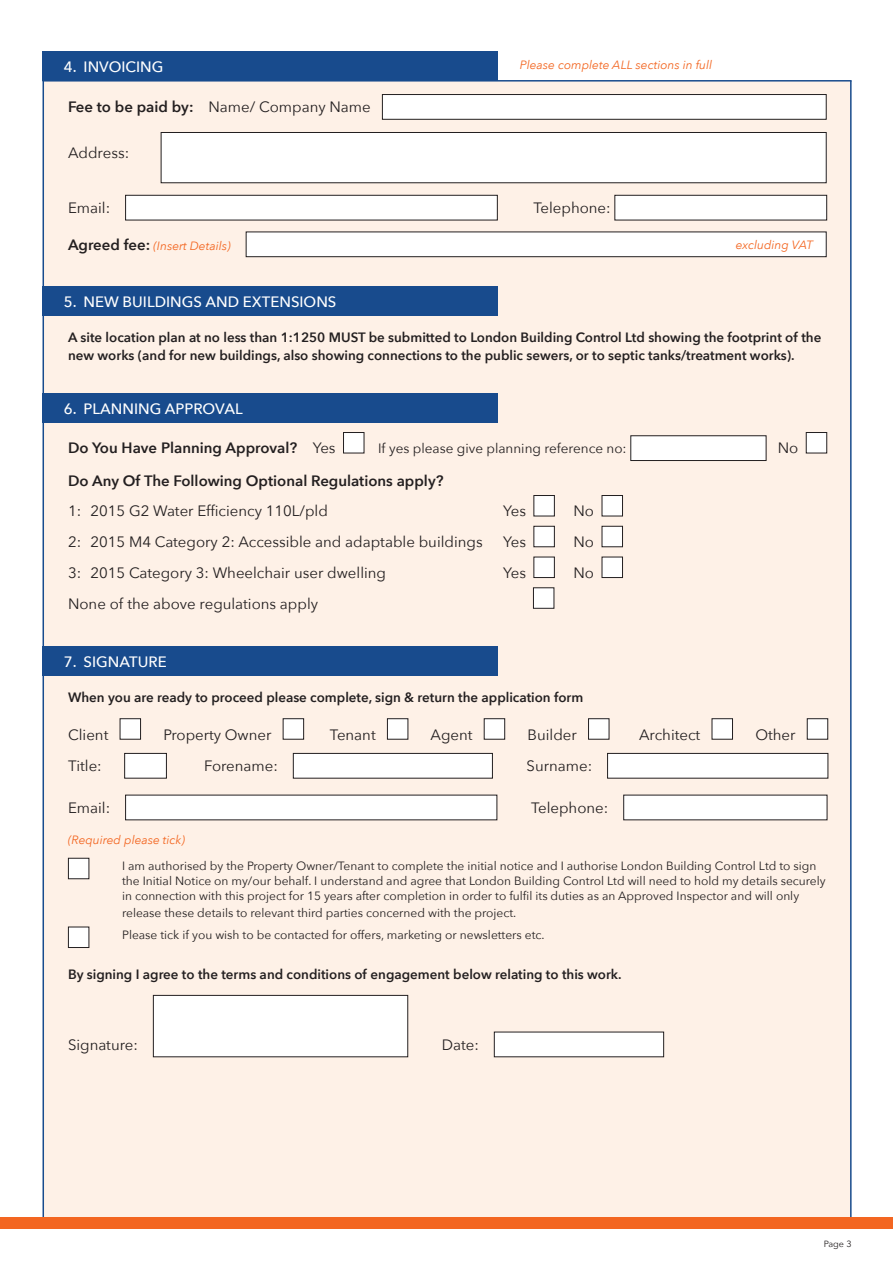
<style>
.page{position:relative;width:893px;height:1263px;background:#fff}
.page>*{position:absolute;margin:0;border:0;box-sizing:border-box;transform-origin:0 0}
.t1{font:15px "Avenir Next";color:#231f20}
.t2{font:600 15px "Avenir Next";color:#231f20}
.t3{font:500 15px "Avenir Next";color:#fff}
.t4{font:600 13.5px/18px "Avenir Next";color:#231f20}
.t5{font:13.5px "Avenir Next";color:#231f20}
.t6{font:12px/15px "Avenir Next";color:#231f20}
.t7{font:italic 12px "Avenir Next";color:#f36621}
.t8{font:9px "Avenir Next";color:#231f20}
.s1{font-weight:600}
.s2{font-weight:600;font-style:normal;font-size:15px;color:#231f20}
</style>
<div class="page">
<div style="left:44px;top:82px;width:806px;height:1143px;background:#fef1e7"></div>
<div style="left:343px;top:432px;width:21px;height:21px;background:#fff"></div>
<div style="left:343px;top:432px;width:21px;height:21px;border:1px solid #231f20"></div>
<div style="left:631px;top:436px;width:135px;height:24px;background:#fff"></div>
<div style="left:630px;top:435px;width:136px;height:26px;border:1px solid #231f20"></div>
<div style="left:806px;top:432px;width:21px;height:21px;background:#fff"></div>
<div style="left:806px;top:432px;width:21px;height:21px;border:1px solid #231f20"></div>
<div style="left:534px;top:495px;width:20px;height:21px;background:#fff"></div>
<div style="left:533px;top:495px;width:22px;height:21px;border:1px solid #231f20"></div>
<div style="left:602px;top:495px;width:20px;height:21px;background:#fff"></div>
<div style="left:602px;top:495px;width:21px;height:21px;border:1px solid #231f20"></div>
<div style="left:534px;top:526px;width:20px;height:21px;background:#fff"></div>
<div style="left:533px;top:526px;width:22px;height:21px;border:1px solid #231f20"></div>
<div style="left:602px;top:526px;width:20px;height:21px;background:#fff"></div>
<div style="left:602px;top:526px;width:21px;height:21px;border:1px solid #231f20"></div>
<div style="left:534px;top:557px;width:20px;height:20px;background:#fff"></div>
<div style="left:533px;top:557px;width:22px;height:21px;border:1px solid #231f20"></div>
<div style="left:602px;top:557px;width:20px;height:20px;background:#fff"></div>
<div style="left:602px;top:557px;width:21px;height:21px;border:1px solid #231f20"></div>
<div style="left:533px;top:588px;width:21px;height:20px;background:#fff"></div>
<div style="left:533px;top:587px;width:21px;height:22px;border:1px solid #231f20"></div>
<div style="left:126px;top:195px;width:371px;height:25px;background:#fff"></div>
<div style="left:125px;top:195px;width:373px;height:25px;border:1px solid #231f20"></div>
<div style="left:615px;top:195px;width:212px;height:25px;background:#fff"></div>
<div style="left:614px;top:195px;width:213px;height:25px;border:1px solid #231f20"></div>
<div style="left:246px;top:232px;width:580px;height:25px;background:#fff"></div>
<div style="left:246px;top:232px;width:581px;height:25px;border:1px solid #231f20"></div>
<div style="left:382px;top:95px;width:444px;height:24px;background:#fff"></div>
<div style="left:382px;top:94px;width:445px;height:26px;border:1px solid #231f20"></div>
<div style="left:43px;top:51px;width:454px;height:30px;background:#184b8d"></div>
<div style="left:43px;top:286px;width:454px;height:30px;background:#184b8d"></div>
<div style="left:43px;top:393px;width:454px;height:30px;background:#184b8d"></div>
<div style="left:43px;top:646px;width:454px;height:29px;background:#184b8d"></div>
<hr style="left:43px;top:51px;width:1px;height:1168px;background:#184b8d">
<hr style="left:850px;top:81px;width:2px;height:1141px;background:#184b8d">
<div style="left:161px;top:132px;width:665px;height:51px;background:#fff"></div>
<div style="left:161px;top:132px;width:666px;height:51px;border:1px solid #231f20"></div>
<div style="left:0;top:1216px;width:893px;height:12px;background:#f36621"></div>
<hr style="left:43px;top:80px;width:809px;height:2px;background:#184b8d">
<div style="left:125px;top:753px;width:41px;height:25px;background:#fff"></div>
<div style="left:124px;top:753px;width:43px;height:25px;border:1px solid #231f20"></div>
<div style="left:293px;top:753px;width:199px;height:25px;background:#fff"></div>
<div style="left:293px;top:753px;width:200px;height:25px;border:1px solid #231f20"></div>
<div style="left:608px;top:753px;width:220px;height:25px;background:#fff"></div>
<div style="left:607px;top:753px;width:221px;height:25px;border:1px solid #231f20"></div>
<div style="left:126px;top:795px;width:371px;height:25px;background:#fff"></div>
<div style="left:624px;top:795px;width:203px;height:25px;background:#fff"></div>
<div style="left:120px;top:719px;width:21px;height:20px;background:#fff"></div>
<div style="left:120px;top:718px;width:21px;height:22px;border:1px solid #231f20"></div>
<div style="left:283px;top:719px;width:21px;height:20px;background:#fff"></div>
<div style="left:283px;top:718px;width:21px;height:22px;border:1px solid #231f20"></div>
<div style="left:387px;top:719px;width:21px;height:20px;background:#fff"></div>
<div style="left:387px;top:718px;width:21px;height:22px;border:1px solid #231f20"></div>
<div style="left:484px;top:719px;width:21px;height:20px;background:#fff"></div>
<div style="left:484px;top:718px;width:21px;height:22px;border:1px solid #231f20"></div>
<div style="left:588px;top:719px;width:21px;height:20px;background:#fff"></div>
<div style="left:588px;top:718px;width:21px;height:22px;border:1px solid #231f20"></div>
<div style="left:712px;top:719px;width:20px;height:20px;background:#fff"></div>
<div style="left:712px;top:718px;width:21px;height:22px;border:1px solid #231f20"></div>
<div style="left:807px;top:719px;width:21px;height:20px;background:#fff"></div>
<div style="left:807px;top:718px;width:21px;height:22px;border:1px solid #231f20"></div>
<div style="left:68px;top:858px;width:21px;height:21px;background:#fff"></div>
<div style="left:68px;top:858px;width:21px;height:21px;border:1px solid #231f20"></div>
<div style="left:68px;top:927px;width:21px;height:20px;background:#fff"></div>
<div style="left:68px;top:927px;width:21px;height:21px;border:1px solid #231f20"></div>
<div style="left:153px;top:995px;width:255px;height:62px;background:#fff"></div>
<div style="left:153px;top:995px;width:255px;height:62px;border:1px solid #231f20"></div>
<div style="left:494px;top:1032px;width:170px;height:25px;background:#fff"></div>
<p class="t3" style="left:64px;top:54px;width:101px">4. INVOICING</p>
<p class="t1" style="left:68px;top:94px;width:304px"><span class="s1">Fee to be paid by:</span> Name/ Company Name</p>
<p class="t1" style="left:68px;top:140px;width:63px">Address:</p>
<p class="t7" style="left:520px;top:55px;width:194px">Please complete ALL sections in full</p>
<p class="t1" style="left:68px;top:195px;width:44px">Email:</p>
<p class="t1" style="left:533px;top:195px;width:79px">Telephone:</p>
<p class="t7" style="left:68px;top:235px;width:164px"><span class="s2">Agreed fee:</span> (Insert Details)</p>
<p class="t3" style="left:64px;top:289px;width:274px">5. NEW BUILDINGS AND EXTENSIONS</p>
<p class="t7" style="left:736px;top:234px;width:79px">excluding VAT</p>
<p class="t4" style="left:68px;top:327px;width:755px">A site location plan at no less than 1:1250 MUST be submitted to London Building Control Ltd showing the footprint of the new works (and for new buildings, also showing connections to the public sewers, or to septic tanks/treatment works).</p>
<p class="t3" style="left:64px;top:396px;width:180px">6. PLANNING APPROVAL</p>
<p class="t2" style="left:68px;top:435px;width:231px">Do You Have Planning Approval?</p>
<p class="t1" style="left:313px;top:435px;width:24px">Yes</p>
<p class="t5" style="left:378px;top:437px;width:250px">If yes please give planning reference no:</p>
<p class="t1" style="left:778px;top:435px;width:22px">No</p>
<p class="t2" style="left:68px;top:467px;width:377px">Do Any Of The Following Optional Regulations apply?</p>
<p class="t1" style="left:68px;top:498px;width:261px">1: 2015 G2 Water Efficiency 110L/pld</p>
<p class="t1" style="left:503px;top:498px;width:24px">Yes</p>
<p class="t1" style="left:573px;top:498px;width:22px">No</p>
<p class="t1" style="left:68px;top:529px;width:416px">2: 2015 M4 Category 2: Accessible and adaptable buildings</p>
<p class="t1" style="left:503px;top:529px;width:24px">Yes</p>
<p class="t1" style="left:573px;top:529px;width:22px">No</p>
<p class="t1" style="left:68px;top:560px;width:320px">3: 2015 Category 3: Wheelchair user dwelling</p>
<p class="t1" style="left:503px;top:560px;width:24px">Yes</p>
<p class="t1" style="left:573px;top:560px;width:22px">No</p>
<p class="t1" style="left:68px;top:591px;width:252px">None of the above regulations apply</p>
<p class="t3" style="left:64px;top:648px;width:104px">7. SIGNATURE</p>
<p class="t4" style="left:68px;top:688px;width:517px">When you are ready to proceed please complete, sign &amp; return the application form</p>
<p class="t1" style="left:68px;top:722px;width:42px">Client</p>
<p class="t1" style="left:163px;top:722px;width:110px">Property Owner</p>
<p class="t1" style="left:330px;top:722px;width:47px">Tenant</p>
<p class="t1" style="left:431px;top:722px;width:44px">Agent</p>
<p class="t1" style="left:528px;top:722px;width:51px">Builder</p>
<p class="t1" style="left:639px;top:722px;width:63px">Architect</p>
<p class="t1" style="left:755px;top:722px;width:42px">Other</p>
<p class="t1" style="left:68px;top:753px;width:35px">Title:</p>
<p class="t1" style="left:204px;top:753px;width:75px">Forename:</p>
<p class="t1" style="left:527px;top:753px;width:67px">Surname:</p>
<p class="t1" style="left:68px;top:795px;width:44px">Email:</p>
<p class="t1" style="left:531px;top:795px;width:79px">Telephone:</p>
<p class="t7" style="left:68px;top:830px;width:119px">(Required please tick)</p>
<p class="t6" style="left:122px;top:858px;width:705px">I am authorised by the Property Owner/Tenant to complete the initial notice and I authorise London Building Control Ltd to sign the Initial Notice on my/our behalf. I understand and agree that London Building Control Ltd will need to hold my details securely in connection with this project for 15 years after completion in order to fulfil its duties as an Approved Inspector and will only</p>
<p class="t6" style="left:122px;top:904px;width:396px">release these details to relevant third parties concerned with the project.</p>
<p class="t6" style="left:122px;top:927px;width:424px">Please tick if you wish to be contacted for offers, marketing or newsletters etc.</p>
<p class="t4" style="left:68px;top:964px;width:555px">By signing I agree to the terms and conditions of engagement below relating to this work.</p>
<p class="t1" style="left:68px;top:1032px;width:71px">Signature:</p>
<p class="t1" style="left:442px;top:1032px;width:39px">Date:</p>
<p class="t8" style="left:824px;top:1236px;width:29px">Page 3</p>
</div>
